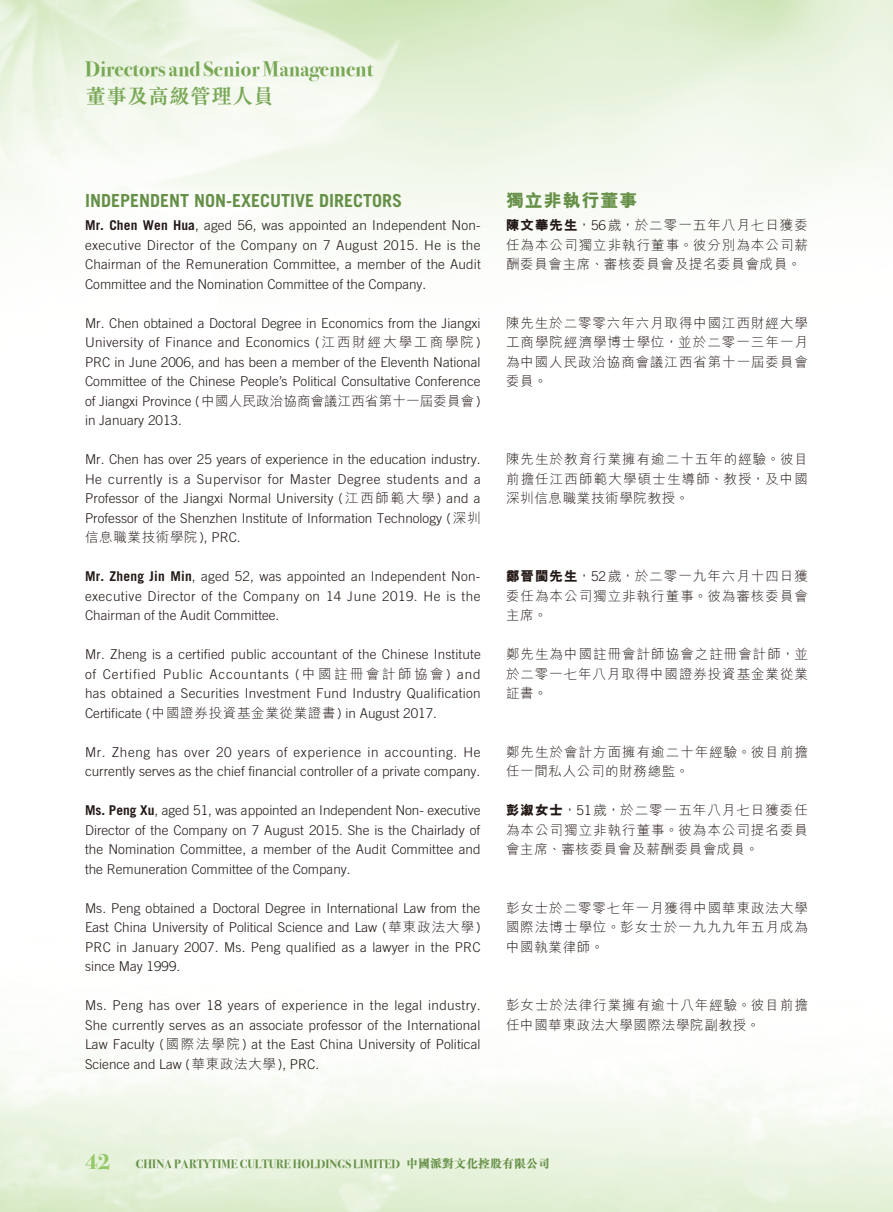
<style>
.page{position:relative;width:893px;height:1212px;background:#fff}
.page>*{position:absolute;margin:0;border:0;box-sizing:border-box;transform-origin:0 0}
.t1{font:700 21px "Bodoni Svty Two ITCTT";color:#78a755}
.t2{font:700 21px "M Sung HK";color:#78a755}
.t3{font:700 18px "Trade Gothic LT Std";color:#669048}
.t4{font:800 18px "M Hei HK";letter-spacing:.05em;color:#669048}
.t5{font:300 13.5px/19.5px "Trade Gothic LT Std";color:#231916;text-align:justify}
.t6{font:300 13.5px/19.5px "M Hei HK";letter-spacing:.075em;color:#231916;text-align:justify}
.t7{font:300 13.5px "M Hei HK";letter-spacing:.01em;color:#231916}
.t8{font:300 13.5px "M Hei HK";letter-spacing:.05em;color:#231916}
.t9{font:700 12px "Bodoni Svty Two ITCTT";color:#669048}
.s1{font-weight:700}
.s2{font-family:"M Hei HK"}
.s3{font-family:"Trade Gothic LT Std"}
.s4{font-weight:800}
.s5{font-size:22.5px;color:#92c866}
.s6{font-family:"M Sung HK";font-weight:800}
</style>
<div class="page">
<h1 class="t1" style="left:85px;top:52px;width:290px">Directors and Senior Management</h1>
<h1 class="t2" style="left:85px;top:86px;width:190px">董事及高級管理人員</h1>
<h2 class="t3" style="left:85px;top:190px;width:319px">INDEPENDENT NON-EXECUTIVE DIRECTORS</h2>
<p class="t5" style="left:85px;top:216px;width:397px"><span class="s1">Mr. Chen Wen Hua</span>, aged 56, was appointed an Independent Non&shy;executive Director of the Company on 7 August 2015. He is the Chairman of the Remuneration Committee, a member of the Audit Committee and the Nomination Committee of the Company.</p>
<p class="t5" style="left:85px;top:313px;width:397px">Mr. Chen obtained a Doctoral Degree in Economics from the Jiangxi University of Finance and Economics (<span class="s2">江西財經大學工商學院</span>)<br>PRC in June 2006, and has been a member of the Eleventh National Committee of the Chinese People’s Political Consultative Conference</p>
<p class="t7" style="left:85px;top:394px;width:397px"><span class="s3">of Jiangxi Province (</span>中國人民政治協商會議江西省第十一屆委員會<span class="s3">)</span></p>
<p class="t5" style="left:85px;top:411px;width:98px">in January 2013.</p>
<p class="t5" style="left:85px;top:450px;width:397px">Mr. Chen has over 25 years of experience in the education industry.<br>He currently is a Supervisor for Master Degree students and a Professor of the Jiangxi Normal University (<span class="s2">江西師範大學</span>) and a Professor of the Shenzhen Institute of Information Technology (<span class="s2">深圳</span></p>
<p class="t8" style="left:85px;top:530px;width:157px">信息職業技術學院<span class="s3">), PRC.</span></p>
<p class="t5" style="left:85px;top:567px;width:397px"><span class="s1">Mr. Zheng Jin Min</span>, aged 52, was appointed an Independent Non&shy;executive Director of the Company on 14 June 2019. He is the Chairman of the Audit Committee.</p>
<p class="t5" style="left:85px;top:645px;width:397px">Mr. Zheng is a certified public accountant of the Chinese Institute of Certified Public Accountants ( <span class="s2">中國註冊會計師協會</span> ) and has obtained a Securities Investment Fund Industry Qualification Certificate (<span class="s2">中國證券投資基金業從業證書</span>) in August 2017.</p>
<p class="t5" style="left:85px;top:742px;width:397px">Mr. Zheng has over 20 years of experience in accounting. He currently serves as the chief financial controller of a private company.</p>
<p class="t5" style="left:85px;top:801px;width:397px"><span class="s1">Ms. Peng Xu</span>, aged 51, was appointed an Independent Non- executive Director of the Company on 7 August 2015. She is the Chairlady of the Nomination Committee, a member of the Audit Committee and the Remuneration Committee of the Company.</p>
<p class="t5" style="left:85px;top:898px;width:397px">Ms. Peng obtained a Doctoral Degree in International Law from the East China University of Political Science and Law (<span class="s2">華東政法大學</span>)<br>PRC in January 2007. Ms. Peng qualified as a lawyer in the PRC since May 1999.</p>
<p class="t5" style="left:85px;top:996px;width:397px">Ms. Peng has over 18 years of experience in the legal industry.<br>She currently serves as an associate professor of the International Law Faculty (<span class="s2">國際法學院</span>) at the East China University of Political Science and Law (<span class="s2">華東政法大學</span>), PRC.</p>
<h2 class="t4" style="left:506px;top:192px;width:133px">獨立非執行董事</h2>
<p class="t6" style="left:506px;top:215px;width:303px"><span class="s4">陳文華先生</span>，<span class="s3">56</span>歲，於二零一五年八月七日獲委任為本公司獨立非執行董事。彼分別為本公司薪酬委員會主席、審核委員會及提名委員會成員。</p>
<p class="t6" style="left:506px;top:313px;width:303px">陳先生於二零零六年六月取得中國江西財經大學工商學院經濟學博士學位，並於二零一三年一月為中國人民政治協商會議江西省第十一屆委員會委員。</p>
<p class="t6" style="left:506px;top:449px;width:303px">陳先生於教育行業擁有逾二十五年的經驗。彼目前擔任江西師範大學碩士生導師、教授，及中國深圳信息職業技術學院教授。</p>
<p class="t6" style="left:506px;top:566px;width:303px"><span class="s4">鄭晉閩先生</span>，<span class="s3">52</span>歲，於二零一九年六月十四日獲委任為本公司獨立非執行董事。彼為審核委員會主席。</p>
<p class="t6" style="left:506px;top:644px;width:303px">鄭先生為中國註冊會計師協會之註冊會計師，並於二零一七年八月取得中國證券投資基金業從業証書。</p>
<p class="t6" style="left:506px;top:742px;width:303px">鄭先生於會計方面擁有逾二十年經驗。彼目前擔任一間私人公司的財務總監。</p>
<p class="t6" style="left:506px;top:800px;width:303px"><span class="s4">彭溆女士</span>，<span class="s3">51</span>歲，於二零一五年八月七日獲委任為本公司獨立非執行董事。彼為本公司提名委員會主席、審核委員會及薪酬委員會成員。</p>
<p class="t6" style="left:506px;top:898px;width:303px">彭女士於二零零七年一月獲得中國華東政法大學國際法博士學位。彭女士於一九九九年五月成為中國執業律師。</p>
<p class="t6" style="left:506px;top:995px;width:303px">彭女士於法律行業擁有逾十八年經驗。彼目前擔任中國華東政法大學國際法學院副教授。</p>
<p class="t9" style="left:85px;top:1153px;width:467px"><span class="s5">42</span> CHINA PARTYTIME CULTURE HOLDINGS LIMITED <span class="s6">中國派對文化控股有限公司</span></p>
</div>
